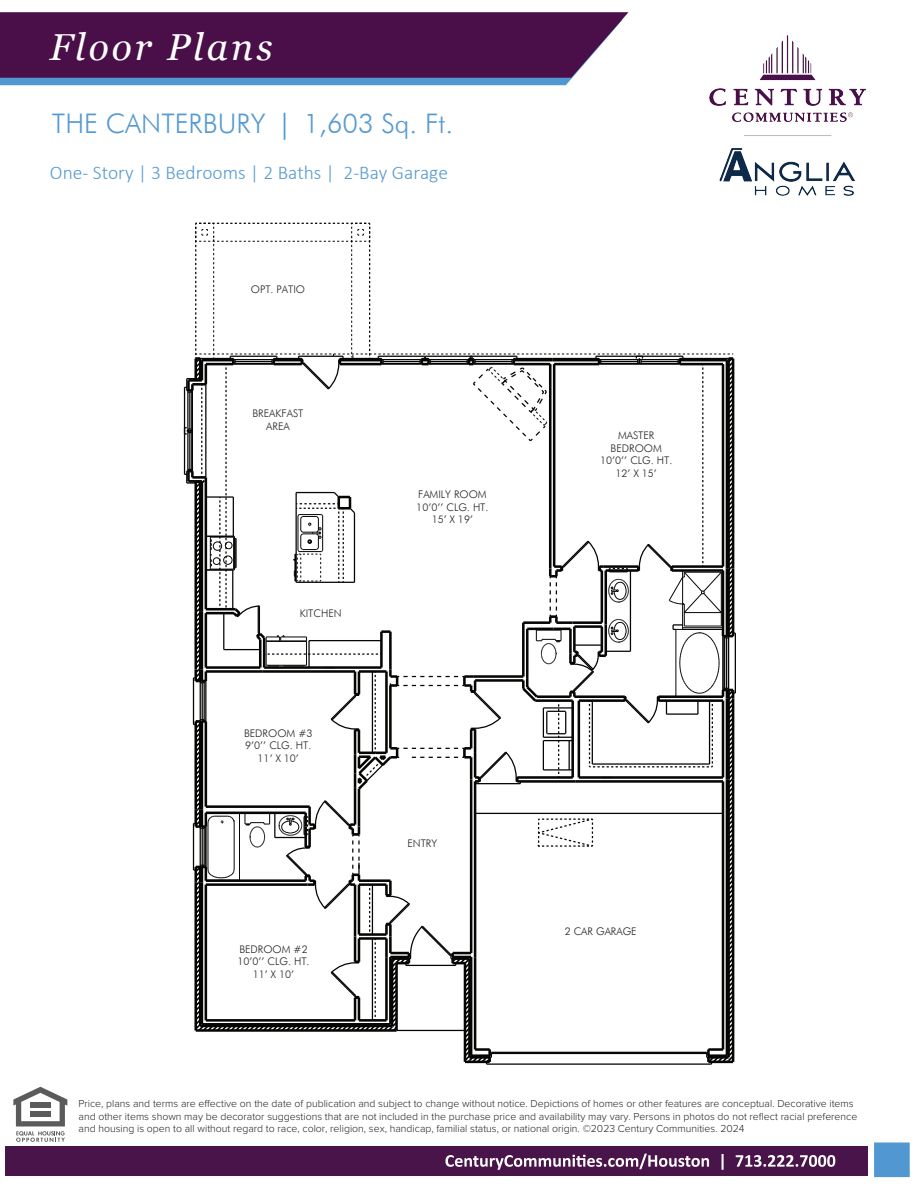
<style>
.page{position:relative;width:918px;height:1188px;background:#fff}
.page>*{position:absolute;margin:0;border:0;box-sizing:border-box;transform-origin:0 0}
.t1{font:italic 37.5px "Georgia";letter-spacing:.08em;color:#fff}
.t2{font:300 27px "Futura BT";color:#559ad3}
.t3{font:300 19.5px "Calibri";color:#559ad3}
.t4{font:300 10.5px/12.6px "Proxima Nova";color:#221e1f}
.t5{font:300 10.5px/12.6px "Futura BT";color:#231f20;text-align:center}
.s1{font-family:"Minion Pro";font-weight:400}
</style>
<div class="page">
<hr style="left:487px;top:1063px;width:225px;height:2px;background:#050504">
<hr style="left:184px;top:428px;width:1px;height:46px;background:#050504">
<hr style="left:184px;top:387px;width:1px;height:47px;background:#050504">
<svg style="left:185px;top:223px;width:551px;height:841px"></svg>
<svg style="left:0;top:12px;width:629px;height:73px"></svg>
<img style="left:710px;top:35px;width:155px;height:161px">
<div style="left:5px;top:1146px;width:863px;height:30px;background:#481449"></div>
<div style="left:874px;top:1142px;width:36px;height:35px;background:#5198d2"></div>
<svg style="left:445px;top:1154px;width:390px;height:16px"></svg>
<svg style="left:13px;top:1087px;width:54px;height:55px"></svg>
<div style="left:30px;top:1103px;width:21px;height:5px;background:#5a5b5a"></div>
<div style="left:30px;top:1111px;width:21px;height:6px;background:#5a5b5a"></div>
<h1 class="t1" style="left:50px;top:23px;width:224px">Floor Plans</h1>
<h2 class="t2" style="left:52px;top:107px;width:403px">THE CANTERBURY <span class="s1">|</span> 1,603 Sq. Ft.</h2>
<h3 class="t3" style="left:50px;top:160px;width:400px">One- Story | 3 Bedrooms | 2 Baths | 2-Bay Garage</h3>
<p class="t5" style="left:251px;top:283px;width:56px">OPT. PATIO</p>
<p class="t5" style="left:253px;top:407px;width:53px">BREAKFAST<br>AREA</p>
<p class="t5" style="left:300px;top:607px;width:43px">KITCHEN</p>
<p class="t5" style="left:244px;top:727px;width:70px">BEDROOM #3<br>9’0’’ CLG. HT.<br>11’ X 10’</p>
<p class="t5" style="left:237px;top:942px;width:74px">BEDROOM #2<br>10’0’’ CLG. HT.<br>11’ X 10’</p>
<p class="t5" style="left:416px;top:488px;width:74px">FAMILY ROOM<br>10’0’’ CLG. HT.<br>15’ X 19’</p>
<p class="t5" style="left:407px;top:837px;width:31px">ENTRY</p>
<p class="t5" style="left:600px;top:429px;width:74px">MASTER<br>BEDROOM<br>10’0’’ CLG. HT.<br>12’ X 15’</p>
<p class="t5" style="left:565px;top:925px;width:74px">2 CAR GARAGE</p>
<p class="t4" style="left:79px;top:1097px;width:780px">Price, plans and terms are effective on the date of publication and subject to change without notice. Depictions of homes or other features are conceptual. Decorative items and other items shown may be decorator suggestions that are not included in the purchase price and availability may vary. Persons in photos do not reflect racial preference and housing is open to all without regard to race, color, religion, sex, handicap, familial status, or national origin. ©2023 Century Communities. 2024</p>
</div>
